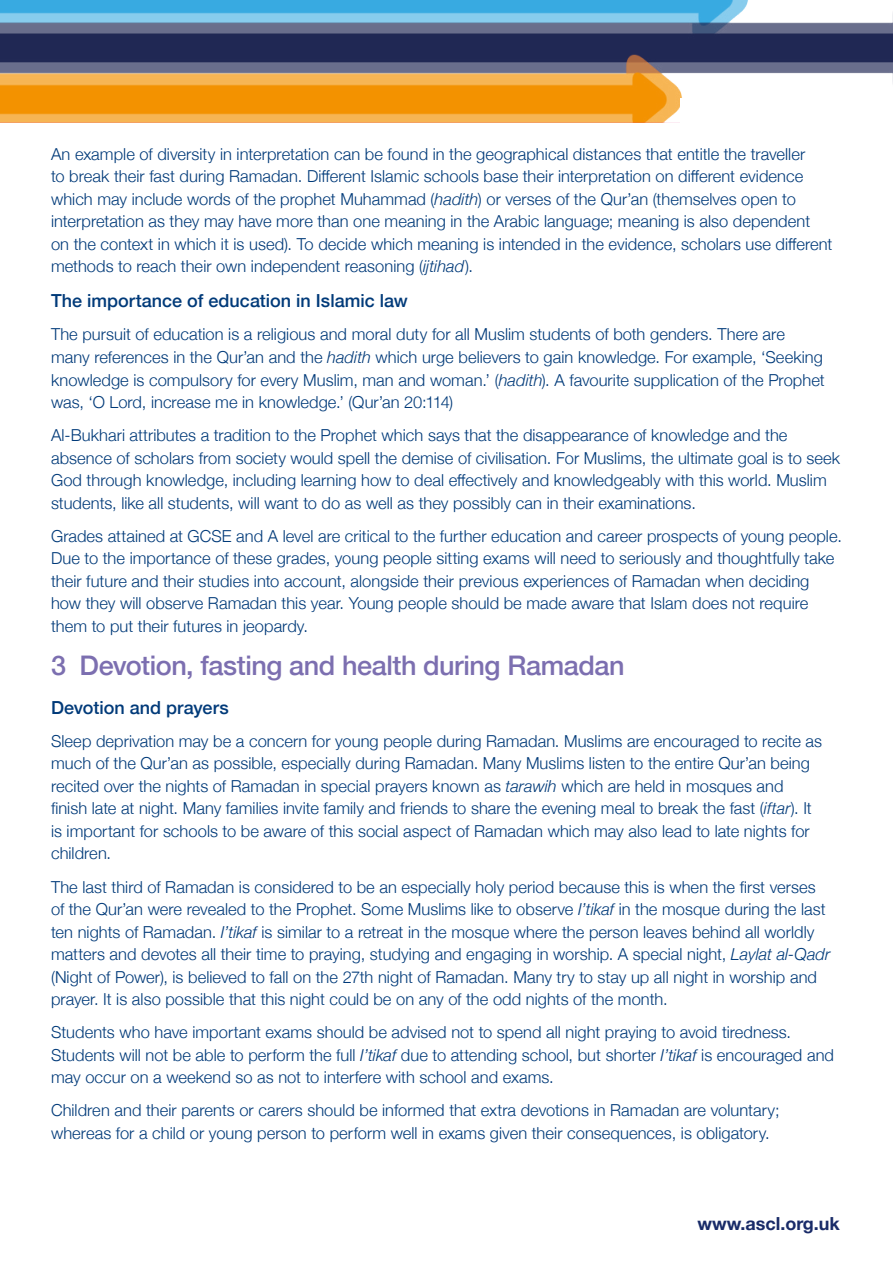
<style>
.page{position:relative;width:893px;height:1263px;background:#fff}
.page>*{position:absolute;margin:0;border:0;box-sizing:border-box;transform-origin:0 0}
.main_header{font:500 27px "Helvetica Neue";letter-spacing:-.015em;color:#7c6fb0}
.sub_heading{font:500 18px "Helvetica Neue";color:#003a79}
.t1{font:700 18px "Helvetica Neue";color:#192b68}
.main_text_NO_INDENT{font:300 16.5px/22.5px "Helvetica Neue";letter-spacing:.005em;color:#003a79}
.s1{font-style:italic}
</style>
<div class="page">
<img style="left:0;top:0;width:893px;height:123px">
<div style="left:680px;top:99px;width:141px;height:31px;background:#fff"></div>
<p class="main_text_NO_INDENT" style="left:51px;top:142px;width:783px">An example of diversity in interpretation can be found in the geographical distances that entitle the traveller<br>to break their fast during Ramadan. Different Islamic schools base their interpretation on different evidence which may include words of the prophet Muhammad (<span class="s1">hadith</span>) or verses of the Qur’an (themselves open to interpretation as they may have more than one meaning in the Arabic language; meaning is also dependent on the context in which it is used). To decide which meaning is intended in the evidence, scholars use different methods to reach their own independent reasoning (<span class="s1">ijtihad</span>).</p>
<p class="sub_heading" style="left:51px;top:286px;width:358px">The importance of education in Islamic law</p>
<p class="main_text_NO_INDENT" style="left:51px;top:322px;width:775px">The pursuit of education is a religious and moral duty for all Muslim students of both genders. There are many references in the Qur’an and the <span class="s1">hadith</span> which urge believers to gain knowledge. For example, ‘Seeking knowledge is compulsory for every Muslim, man and woman.’ (<span class="s1">hadith</span>). A favourite supplication of the Prophet was, ‘O Lord, increase me in knowledge.’ (Qur’an 20:114)</p>
<p class="main_text_NO_INDENT" style="left:51px;top:423px;width:790px">Al-Bukhari attributes a tradition to the Prophet which says that the disappearance of knowledge and the absence of scholars from society would spell the demise of civilisation. For Muslims, the ultimate goal is to seek God through knowledge, including learning how to deal effectively and knowledgeably with this world. Muslim students, like all students, will want to do as well as they possibly can in their examinations.</p>
<p class="main_text_NO_INDENT" style="left:51px;top:524px;width:792px">Grades attained at GCSE and A level are critical to the further education and career prospects of young people.<br>Due to the importance of these grades, young people sitting exams will need to seriously and thoughtfully take their future and their studies into account, alongside their previous experiences of Ramadan when deciding how they will observe Ramadan this year. Young people should be made aware that Islam does not require them to put their futures in jeopardy.</p>
<p class="main_header" style="left:51px;top:643px;width:575px">3 Devotion, fasting and health during Ramadan</p>
<p class="sub_heading" style="left:51px;top:693px;width:179px">Devotion and prayers</p>
<p class="main_text_NO_INDENT" style="left:51px;top:729px;width:773px">Sleep deprivation may be a concern for young people during Ramadan. Muslims are encouraged to recite as much of the Qur’an as possible, especially during Ramadan. Many Muslims listen to the entire Qur’an being recited over the nights of Ramadan in special prayers known as <span class="s1">tarawih</span> which are held in mosques and finish late at night. Many families invite family and friends to share the evening meal to break the fast (<span class="s1">iftar</span>). It is important for schools to be aware of this social aspect of Ramadan which may also lead to late nights for children.</p>
<p class="main_text_NO_INDENT" style="left:51px;top:874px;width:781px">The last third of Ramadan is considered to be an especially holy period because this is when the first verses of the Qur’an were revealed to the Prophet. Some Muslims like to observe <span class="s1">I’tikaf</span> in the mosque during the last ten nights of Ramadan. <span class="s1">I’tikaf</span> is similar to a retreat in the mosque where the person leaves behind all worldly matters and devotes all their time to praying, studying and engaging in worship. A special night, <span class="s1">Laylat al-Qadr </span>(Night of Power), is believed to fall on the 27th night of Ramadan. Many try to stay up all night in worship and prayer. It is also possible that this night could be on any of the odd nights of the month.</p>
<p class="main_text_NO_INDENT" style="left:51px;top:1020px;width:784px">Students who have important exams should be advised not to spend all night praying to avoid tiredness.<br>Students will not be able to perform the full <span class="s1">I’tikaf</span> due to attending school, but shorter <span class="s1">I’tikaf</span> is encouraged and may occur on a weekend so as not to interfere with school and exams.</p>
<p class="main_text_NO_INDENT" style="left:51px;top:1098px;width:730px">Children and their parents or carers should be informed that extra devotions in Ramadan are voluntary; whereas for a child or young person to perform well in exams given their consequences, is obligatory.</p>
<p class="t1" style="left:697px;top:1209px;width:144px">www.ascl.org.uk</p>
</div>
